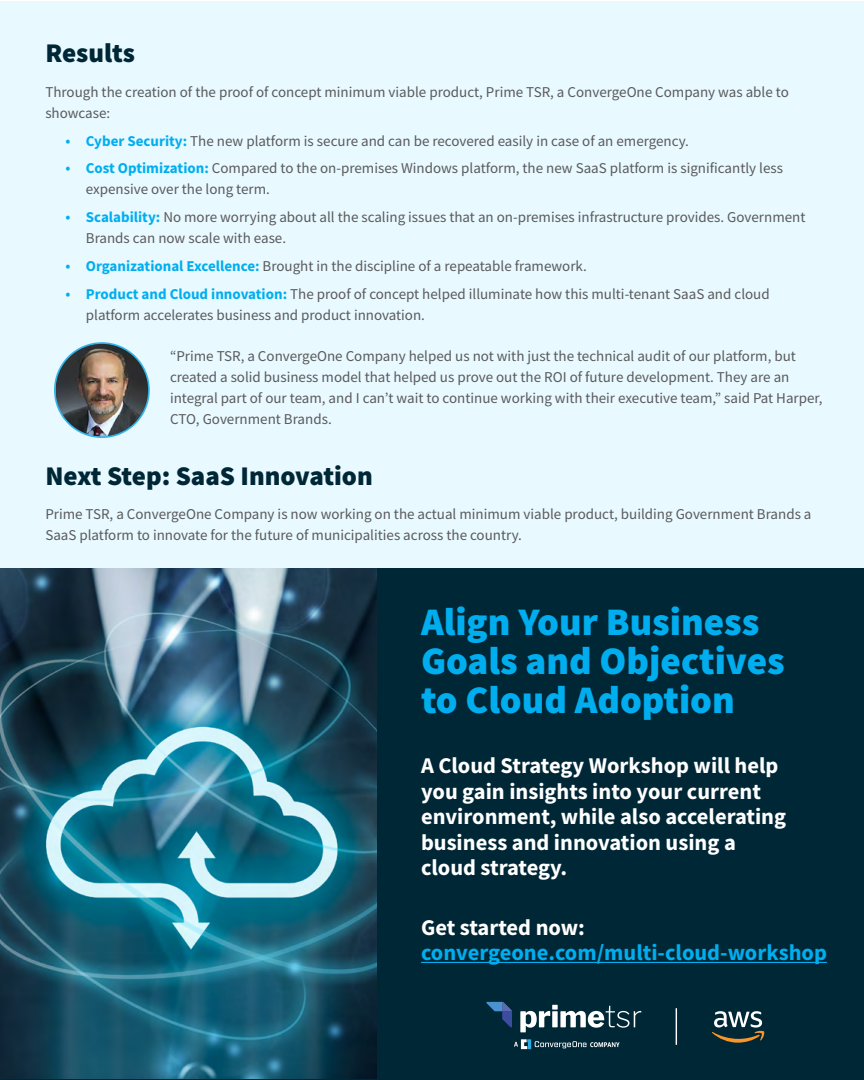
<style>
.page{position:relative;width:864px;height:1080px;background:#fff}
.page>*{position:absolute;margin:0;border:0;box-sizing:border-box;transform-origin:0 0}
.t1{font:900 39px/39px "Source Sans Pro";color:#00aeef}
.t2{font:900 27px "Source Sans Pro";color:#002736}
.t3{font:700 22.5px/25.5px "Source Sans Pro";color:#fff}
.t4{font:700 22.5px "Source Sans Pro";color:#00aeef}
.t5{font:15px/21px "Source Sans Pro";color:#5a5a5b}
.s1{font-size:16.5px;color:#00aeef}
.s2{font-weight:700;color:#00aeef}
</style>
<div class="page">
<div style="left:0;top:1px;width:864px;height:1079px;background:#e8f9ff"></div>
<div style="left:0;top:569px;width:864px;height:511px;background:#002736"></div>
<hr style="left:421px;top:962px;width:406px;height:1px;background:#00aeef">
<img style="left:0;top:569px;width:376px;height:509px">
<hr style="left:676px;top:1008px;width:1px;height:37px;background:#fff">
<svg style="left:712px;top:1011px;width:52px;height:32px"></svg>
<img style="left:55px;top:343px;width:94px;height:94px">
<div style="left:54px;top:342px;width:96px;height:96px;border:2px solid #32b6ea;border-radius:50%"></div>
<svg style="left:514px;top:1039px;width:106px;height:10px"></svg>
<svg style="left:520px;top:1005px;width:121px;height:27px"></svg>
<svg style="left:486px;top:1002px;width:26px;height:25px"></svg>
<h2 class="t2" style="left:45px;top:35px;width:91px">Results</h2>
<p class="t5" style="left:45px;top:81px;width:745px">Through the creation of the proof of concept minimum viable product, Prime TSR, a ConvergeOne Company was able to showcase:</p>
<p class="t5" style="left:66px;top:130px;width:625px"><span class="s1">•</span> <span class="s2">Cyber Security:</span> The new platform is secure and can be recovered easily in case of an emergency.</p>
<p class="t5" style="left:86px;top:158px;width:699px;text-indent:-20px"><span class="s1">•</span> <span class="s2">Cost Optimization:</span> Compared to the on-premises Windows platform, the new SaaS platform is significantly less expensive over the long term.</p>
<p class="t5" style="left:86px;top:206px;width:721px;text-indent:-20px"><span class="s1">•</span> <span class="s2">Scalability:</span> No more worrying about all the scaling issues that an on-premises infrastructure provides. Government<br>Brands can now scale with ease.</p>
<p class="t5" style="left:66px;top:255px;width:523px"><span class="s1">•</span> <span class="s2">Organizational Excellence:</span> Brought in the discipline of a repeatable framework.</p>
<p class="t5" style="left:86px;top:283px;width:685px;text-indent:-20px"><span class="s1">•</span> <span class="s2">Product and Cloud innovation:</span> The proof of concept helped illuminate how this multi-tenant SaaS and cloud platform accelerates business and product innovation.</p>
<p class="t5" style="left:170px;top:345px;width:654px">“Prime TSR, a ConvergeOne Company helped us not with just the technical audit of our platform, but created a solid business model that helped us prove out the ROI of future development. They are an integral part of our team, and I can’t wait to continue working with their executive team,” said Pat Harper, CTO, Government Brands.</p>
<h2 class="t2" style="left:45px;top:457px;width:329px">Next Step: SaaS Innovation</h2>
<p class="t5" style="left:45px;top:503px;width:768px">Prime TSR, a ConvergeOne Company is now working on the actual minimum viable product, building Government Brands a<br>SaaS platform to innovate for the future of municipalities across the country.</p>
<h1 class="t1" style="left:421px;top:602px;width:365px">Align Your Business<br>Goals and Objectives to Cloud Adoption</h1>
<h3 class="t3" style="left:421px;top:753px;width:367px">A Cloud Strategy Workshop will help you gain insights into your current environment, while also accelerating business and innovation using a cloud strategy.</h3>
<h3 class="t3" style="left:421px;top:914px;width:166px">Get started now:</h3>
<h3 class="t4" style="left:421px;top:937px;width:407px">convergeone.com/multi-cloud-workshop</h3>
</div>
